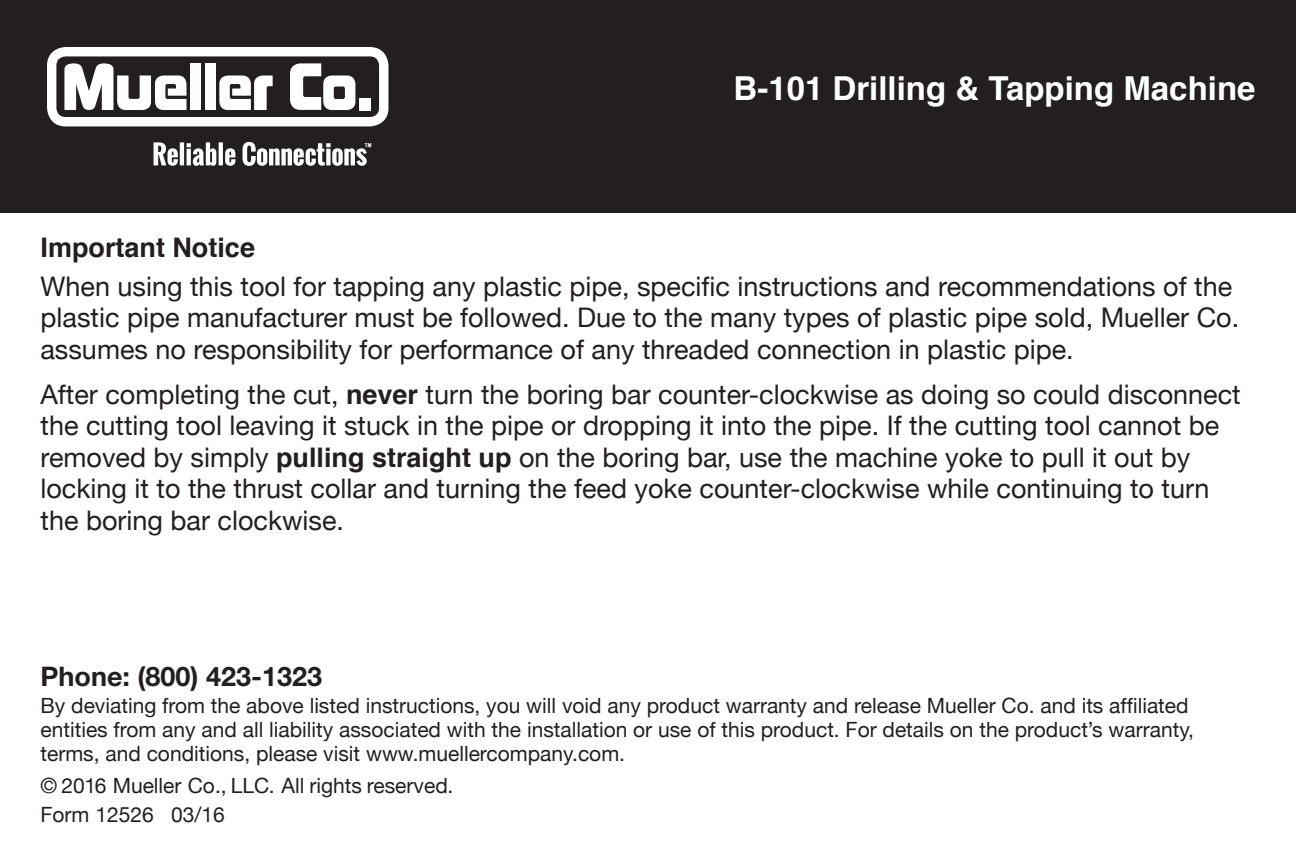
<style>
.page{position:relative;width:1296px;height:864px;background:#fff}
.page>*{position:absolute;margin:0;border:0;box-sizing:border-box;transform-origin:0 0}
.t1{font:700 33px "Helvetica";color:#fff}
.t2{font:27px/31.5px "Helvetica Neue";color:#231f20}
.t3{font:700 27px "Helvetica Neue";color:#231f20}
.t4{font:700 27px "Helvetica";color:#231f20}
.t5{font:21px/24px "Helvetica Neue";color:#231f20}
.s1{font-family:"Helvetica";font-weight:700}
</style>
<div class="page">
<div style="left:0;top:0;width:1296px;height:213px;background:#231f20"></div>
<svg style="left:47px;top:47px;width:341px;height:79px"></svg>
<svg style="left:154px;top:142px;width:217px;height:24px"></svg>
<p class="t4" style="left:40px;top:225px;width:216px">Important Notice</p>
<p class="t1" style="left:734px;top:62px;width:523px">B-101 Drilling &amp; Tapping Machine</p>
<p class="t2" style="left:40px;top:270px;width:1200px">When using this tool for tapping any plastic pipe, specific instructions and recommendations of the plastic pipe manufacturer must be followed. Due to the many types of plastic pipe sold, Mueller Co. assumes no responsibility for performance of any threaded connection in plastic pipe.</p>
<p class="t2" style="left:40px;top:378px;width:1202px">After completing the cut, <span class="s1">never</span> turn the boring bar counter-clockwise as doing so could disconnect the cutting tool leaving it stuck in the pipe or dropping it into the pipe. If the cutting tool cannot be removed by simply <span class="s1">pulling straight up</span> on the boring bar, use the machine yoke to pull it out by locking it to the thrust collar and turning the feed yoke counter-clockwise while continuing to turn the boring bar clockwise.</p>
<p class="t3" style="left:40px;top:659px;width:283px">Phone: (800) 423-1323</p>
<p class="t5" style="left:40px;top:693px;width:1155px">By deviating from the above listed instructions, you will void any product warranty and release Mueller Co. and its affiliated entities from any and all liability associated with the installation or use of this product. For details on the product’s warranty, terms, and conditions, please visit www.muellercompany.com.</p>
<p class="t5" style="left:40px;top:773px;width:414px">© 2016 Mueller Co., LLC. All rights reserved.</p>
<p class="t5" style="left:40px;top:802px;width:186px">Form 12526 03/16</p>
</div>
